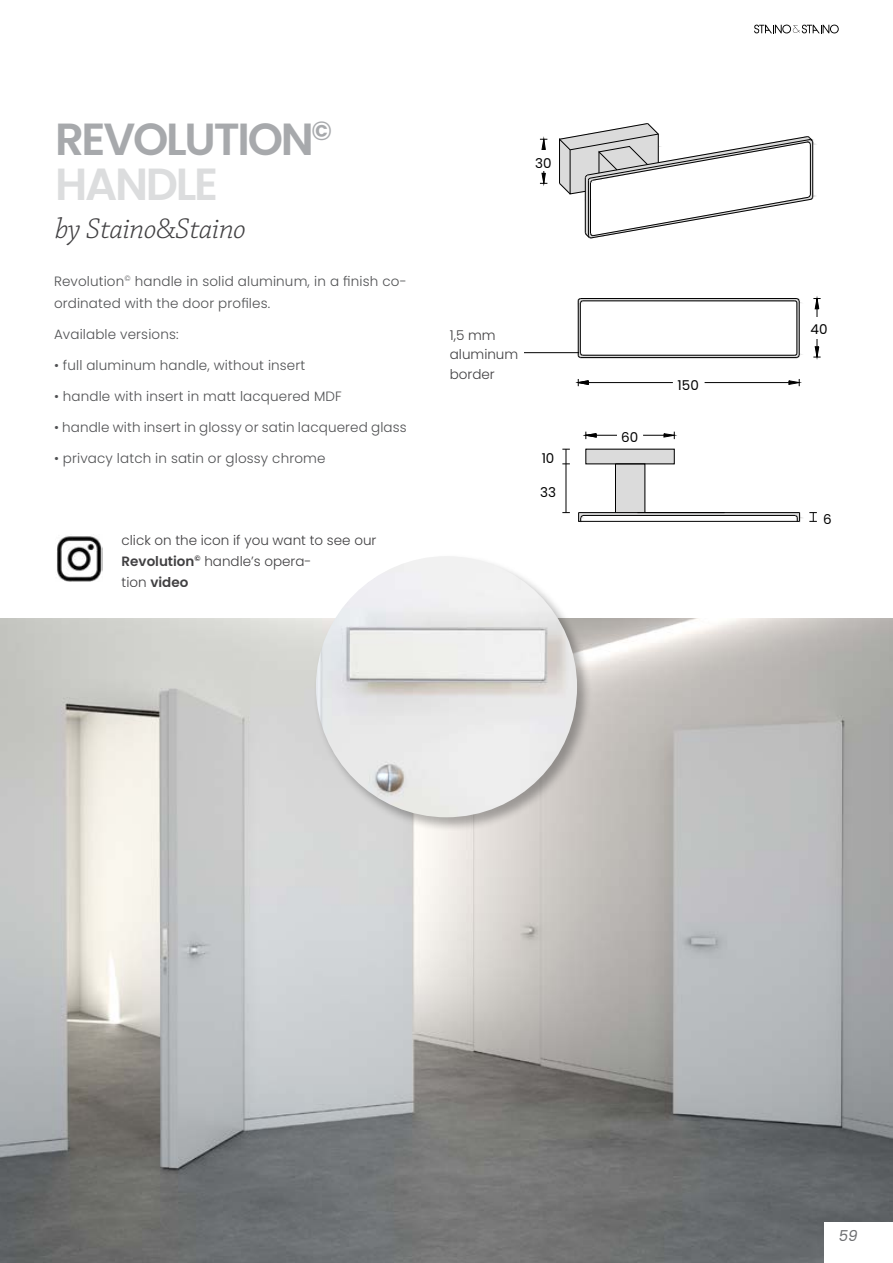
<style>
.page{position:relative;width:893px;height:1263px;background:#fff}
.page>*{position:absolute;margin:0;border:0;box-sizing:border-box;transform-origin:0 0}
.t1{font:600 45px/45px "Poppins";letter-spacing:-.05em;color:#a7a9ac}
.t2{font:italic 300 30px "Chaparral Pro";letter-spacing:-.01em;color:#414042}
.t3{font:italic 15px "Poppins";color:#6d6e71}
.t4{font:300 13.5px/22.5px "Poppins";letter-spacing:.01em;color:#515254}
.t5{font:300 13.5px/19.5px "Poppins";color:#414042}
.t6{font:13.5px "Poppins";color:#000}
.s1{color:#dcddde}
.s2{font-weight:600}
</style>
<div class="page">
<svg style="left:754px;top:24px;width:85px;height:10px"></svg>
<img style="left:0;top:619px;width:893px;height:644px">
<div style="left:314px;top:553px;width:277px;height:278px;background:#000;opacity:.3"></div>
<img style="left:316px;top:556px;width:261px;height:261px;border-radius:131px">
<svg style="left:539px;top:123px;width:278px;height:116px"></svg>
<div style="left:531px;top:150px;width:25px;height:21px;background:#fff"></div>
<hr style="left:588px;top:382px;width:85px;height:1px;background:#000">
<hr style="left:705px;top:382px;width:84px;height:1px;background:#000">
<hr style="left:477px;top:352px;width:102px;height:1px;background:#000">
<svg style="left:813px;top:297px;width:8px;height:62px"></svg>
<svg style="left:789px;top:379px;width:12px;height:7px"></svg>
<svg style="left:577px;top:379px;width:12px;height:7px"></svg>
<svg style="left:577px;top:298px;width:224px;height:61px"></svg>
<div style="left:807px;top:317px;width:24px;height:21px;background:#fff"></div>
<svg style="left:578px;top:449px;width:239px;height:73px"></svg>
<hr style="left:615px;top:473px;width:1px;height:32px;background:#000">
<hr style="left:566px;top:464px;width:1px;height:49px;background:#000">
<svg style="left:562px;top:449px;width:8px;height:16px"></svg>
<svg style="left:584px;top:431px;width:92px;height:9px"></svg>
<div style="left:617px;top:424px;width:25px;height:21px;background:#fff"></div>
<div style="left:450px;top:325px;width:73px;height:65px;background:#fff"></div>
<img style="left:57px;top:536px;width:45px;height:46px">
<div style="left:825px;top:1223px;width:68px;height:40px;background:#fff"></div>
<h1 class="t1" style="left:55px;top:117px;width:279px">REVOLUTION<sup>©<br></sup><span class="s1">HANDLE</span></h1>
<h2 class="t2" style="left:55px;top:212px;width:193px">by Staino&amp;Staino</h2>
<p class="t4" style="left:54px;top:270px;width:354px">Revolution<sup>©</sup> handle in solid aluminum, in a finish co&shy;ordinated with the door profiles.</p>
<p class="t4" style="left:54px;top:323px;width:126px">Available versions:</p>
<p class="t4" style="left:54px;top:354px;width:253px">• full aluminum handle, without insert</p>
<p class="t4" style="left:54px;top:385px;width:289px">• handle with insert in matt lacquered MDF</p>
<p class="t4" style="left:54px;top:416px;width:354px">• handle with insert in glossy or satin lacquered glass</p>
<p class="t4" style="left:54px;top:447px;width:273px">• privacy latch in satin or glossy chrome</p>
<p class="t5" style="left:122px;top:529px;width:256px;line-height:21px">click on the icon if you want to see our<br><span class="s2">Revolution</span><sup>©</sup> handle’s opera-<br>tion <span class="s2">video</span></p>
<p class="t6" style="left:535px;top:155px;width:18px">30</p>
<p class="t5" style="left:450px;top:325px;width:70px">1,5 mm aluminum border</p>
<p class="t6" style="left:542px;top:450px;width:14px">10</p>
<p class="t6" style="left:540px;top:484px;width:17px">33</p>
<p class="t6" style="left:621px;top:429px;width:19px">60</p>
<p class="t6" style="left:678px;top:377px;width:23px">150</p>
<p class="t6" style="left:811px;top:322px;width:18px">40</p>
<p class="t6" style="left:823px;top:511px;width:10px">6</p>
<p class="t3" style="left:839px;top:1227px;width:20px">59</p>
</div>
